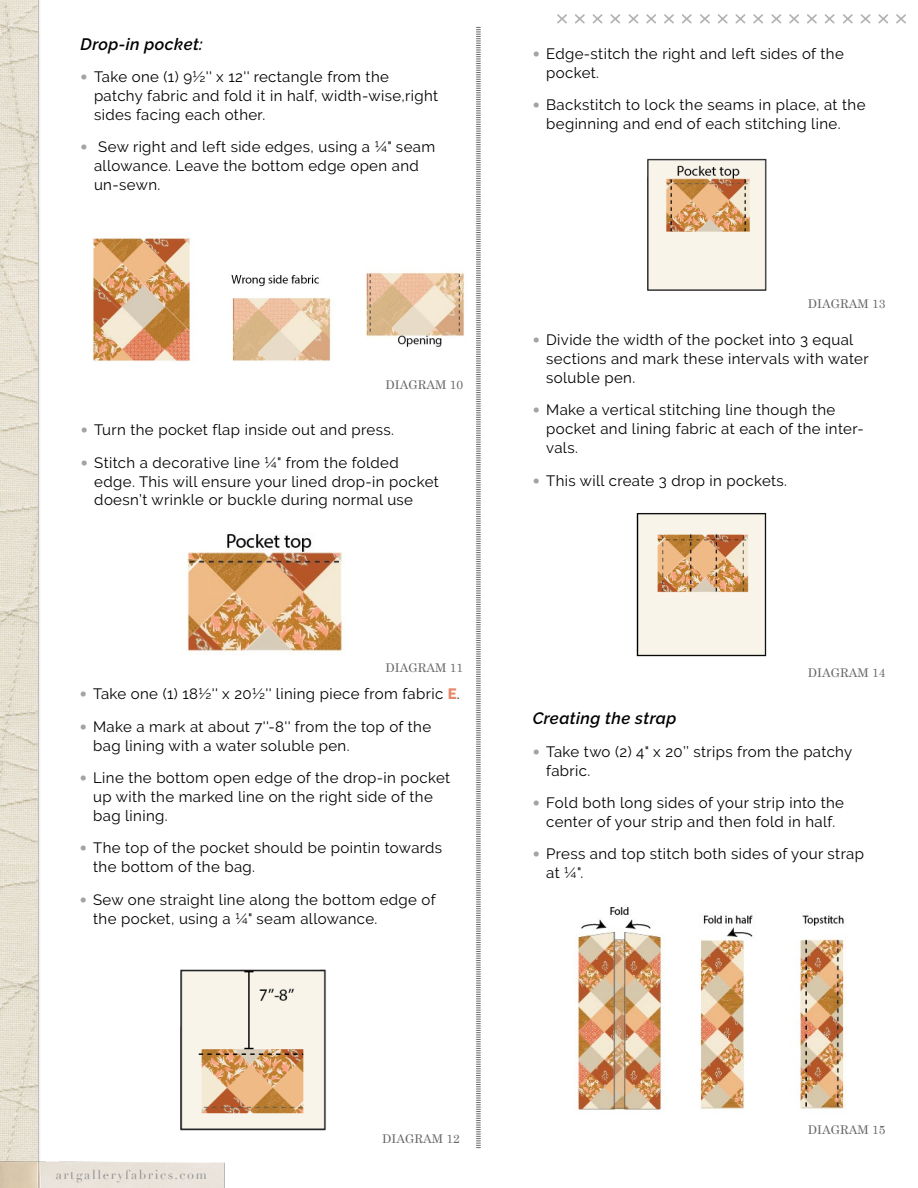
<style>
.page{position:relative;width:918px;height:1188px;background:#fff}
.page>*{position:absolute;margin:0;border:0;box-sizing:border-box;transform-origin:0 0}
.t1{font:italic 600 16.5px "Raleway";letter-spacing:.025em;color:#000}
.t2{font:15px/18.9px "Raleway";letter-spacing:.025em;color:#000}
.t3{font:12.75px "Didot";letter-spacing:.125em;color:#939494}
.t4{font:12px "Century Schoolbook";color:#636466}
.s1{font-family:"Didot";font-size:14.1px;color:#a2a3a3}
.s2{font-weight:800;color:#e78669}
</style>
<div class="page">
<img style="left:0;top:0;width:40px;height:1154px">
<svg style="left:476px;top:27px;width:5px;height:1121px"></svg>
<img style="left:0;top:1154px;width:225px;height:34px">
<svg style="left:557px;top:14px;width:349px;height:10px"></svg>
<img style="left:93px;top:237px;width:372px;height:125px">
<img style="left:186px;top:534px;width:157px;height:121px">
<img style="left:180px;top:969px;width:146px;height:162px">
<img style="left:647px;top:158px;width:120px;height:133px">
<img style="left:636px;top:513px;width:131px;height:144px">
<img style="left:577px;top:907px;width:268px;height:205px">
<p class="t1" style="left:81px;top:34px;width:124px">Drop-in pocket:</p>
<p class="t2" style="left:94px;top:67px;width:346px;text-indent:-14px"><span class="s1">•</span> Take one (1) 9½'' x 12'' rectangle from the patchy fabric and fold it in half, width-wise,right sides facing each other.</p>
<p class="t2" style="left:94px;top:137px;width:343px;text-indent:-14px"><span class="s1">•</span> Sew right and left side edges, using a ¼" seam allowance. Leave the bottom edge open and un-sewn.</p>
<p class="t4" style="left:386px;top:375px;width:79px">DIAGRAM 10</p>
<p class="t2" style="left:81px;top:421px;width:315px"><span class="s1">•</span> Turn the pocket flap inside out and press.</p>
<p class="t2" style="left:94px;top:453px;width:346px;text-indent:-14px"><span class="s1">•</span> Stitch a decorative line ¼" from the folded edge. This will ensure your lined drop-in pocket doesn’t wrinkle or buckle during normal use</p>
<p class="t4" style="left:386px;top:658px;width:79px">DIAGRAM 11</p>
<p class="t2" style="left:80px;top:685px;width:381px"><span class="s1">•</span> Take one (1) 18½'' x 20½'' lining piece from fabric <span class="s2">E</span>.</p>
<p class="t2" style="left:93px;top:717px;width:339px;text-indent:-14px"><span class="s1">•</span> Make a mark at about 7''-8'' from the top of the bag lining with a water soluble pen.</p>
<p class="t2" style="left:93px;top:768px;width:359px;text-indent:-14px"><span class="s1">•</span> Line the bottom open edge of the drop-in pocket up with the marked line on the right side of the bag lining.</p>
<p class="t2" style="left:93px;top:839px;width:350px;text-indent:-14px"><span class="s1">•</span> The top of the pocket should be pointin towards the bottom of the bag.</p>
<p class="t2" style="left:93px;top:890px;width:344px;text-indent:-14px"><span class="s1">•</span> Sew one straight line along the bottom edge of the pocket, using a ¼" seam allowance.</p>
<p class="t2" style="left:546px;top:44px;width:299px;text-indent:-14px"><span class="s1">•</span> Edge-stitch the right and left sides of the pocket.</p>
<p class="t2" style="left:546px;top:95px;width:321px;text-indent:-14px"><span class="s1">•</span> Backstitch to lock the seams in place, at the beginning and end of each stitching line.</p>
<p class="t4" style="left:808px;top:294px;width:79px">DIAGRAM 13</p>
<p class="t2" style="left:546px;top:330px;width:324px;text-indent:-14px"><span class="s1">•</span> Divide the width of the pocket into 3 equal sections and mark these intervals with water soluble pen.</p>
<p class="t2" style="left:546px;top:401px;width:319px;text-indent:-14px"><span class="s1">•</span> Make a vertical stitching line though the pocket and lining fabric at each of the inter&shy;vals.</p>
<p class="t2" style="left:533px;top:471px;width:256px"><span class="s1">•</span> This will create 3 drop in pockets.</p>
<p class="t4" style="left:808px;top:663px;width:79px">DIAGRAM 14</p>
<p class="t1" style="left:533px;top:709px;width:145px">Creating the strap</p>
<p class="t2" style="left:546px;top:742px;width:308px;text-indent:-14px"><span class="s1">•</span> Take two (2) 4" x 20’’ strips from the patchy fabric.</p>
<p class="t2" style="left:533px;top:793px;width:313px;text-align:center"><span class="s1">•</span> Fold both long sides of your strip into the center of your strip and then fold in half.</p>
<p class="t2" style="left:546px;top:845px;width:319px;text-indent:-14px"><span class="s1">•</span> Press and top stitch both sides of your strap at ¼".</p>
<p class="t3" style="left:56px;top:1167px;width:153px">artgalleryfabrics.com</p>
<p class="t4" style="left:382px;top:1128px;width:79px">DIAGRAM 12</p>
<p class="t4" style="left:808px;top:1120px;width:79px">DIAGRAM 15</p>
</div>
